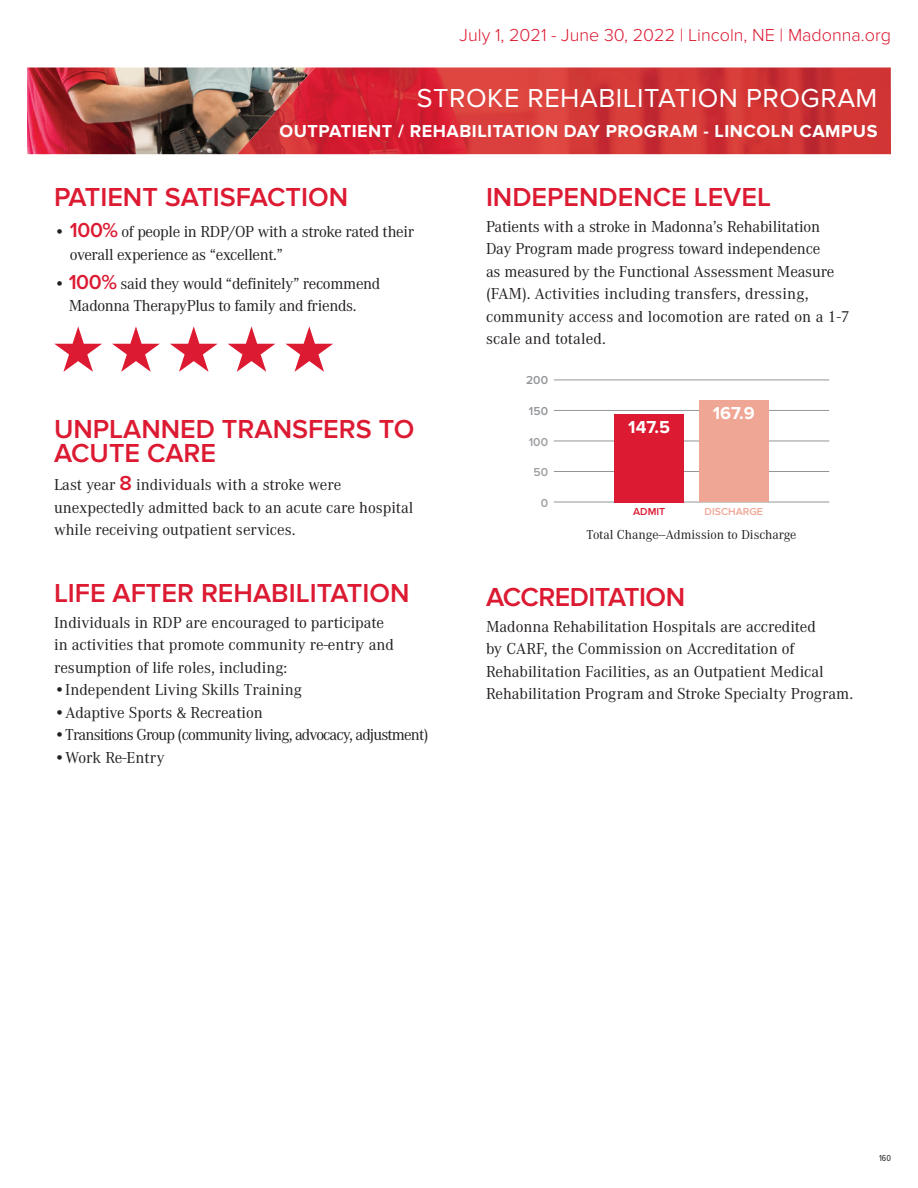
<style>
.page{position:relative;width:918px;height:1188px;background:#fff}
.page>*{position:absolute;margin:0;border:0;box-sizing:border-box;transform-origin:0 0}
.t1{font:600 27px/24px "Proxima Nova";color:#dc1a32}
.t2{font:27px "Proxima Nova";letter-spacing:.02em;color:#fff}
.t3{font:600 27px "Proxima Nova";letter-spacing:-.02em;color:#dc1a32}
.t4{font:700 18px "Proxima Nova";letter-spacing:.03em;color:#fff}
.t5{font:300 18px "Proxima Nova";color:#dc1a32}
.t6{font:16.5px/22.5px "Corporate A Pro";color:#231f20}
.t7{font:16.5px/22.5px "Corporate A Pro";letter-spacing:-.02em;color:#231f20}
.t8{font:16.5px "Corporate A Pro";letter-spacing:-.05em;color:#231f20}
.t9{font:13.5px "Corporate A Pro";color:#231f20}
.t10{font:600 12px "Proxima Nova";color:#939598}
.t11{font:600 12px "Proxima Nova";color:#9c9ea1}
.t12{font:600 10.5px "Proxima Nova";color:#f0a695}
.t13{font:600 10.5px "Proxima Nova";color:#dc1a32}
.t14{font:9px "Proxima Nova Cond";color:#231f20}
.s1{font-family:"Proxima Nova";font-weight:600;font-size:21px;color:#dc1a32}
</style>
<div class="page">
<img style="left:27px;top:68px;width:210px;height:86px">
<img style="left:237px;top:68px;width:654px;height:86px">
<svg style="left:54px;top:326px;width:279px;height:46px"></svg>
<hr style="left:554px;top:410px;width:275px;height:1px;background:#939598">
<hr style="left:554px;top:441px;width:275px;height:1px;background:#939598">
<hr style="left:554px;top:471px;width:275px;height:1px;background:#939598">
<hr style="left:554px;top:502px;width:275px;height:1px;background:#939598">
<hr style="left:554px;top:380px;width:275px;height:1px;background:#939598">
<div style="left:614px;top:414px;width:70px;height:88px;background:#dc1a32"></div>
<div style="left:699px;top:400px;width:70px;height:102px;background:#f0a695"></div>
<p class="t5" style="left:460px;top:25px;width:433px">July 1, 2021 - June 30, 2022 | Lincoln, NE | Madonna.org</p>
<h1 class="t2" style="left:417px;top:82px;width:462px">STROKE REHABILITATION PROGRAM</h1>
<p class="t4" style="left:280px;top:120px;width:599px">OUTPATIENT / REHABILITATION DAY PROGRAM - LINCOLN CAMPUS</p>
<h1 class="t1" style="left:54px;top:185px;width:296px">PATIENT SATISFACTION</h1>
<p class="t7" style="left:70px;top:220px;width:346px;text-indent:-16px">• <span class="s1">100%</span> of people in RDP/OP with a stroke rated their overall experience as “excellent.”</p>
<p class="t7" style="left:54px;top:271px;width:328px;text-align:center">• <span class="s1">100%</span> said they would “definitely” recommend<br>Madonna TherapyPlus to family and friends.</p>
<h1 class="t1" style="left:54px;top:418px;width:362px">UNPLANNED TRANSFERS TO<br>ACUTE CARE</h1>
<p class="t6" style="left:54px;top:473px;width:361px">Last year <span class="s1">8</span> individuals with a stroke were unexpectedly admitted back to an acute care hospital while receiving outpatient services.</p>
<h1 class="t1" style="left:54px;top:581px;width:357px">LIFE AFTER REHABILITATION</h1>
<p class="t6" style="left:54px;top:611px;width:341px">Individuals in RDP are encouraged to participate in activities that promote community re-entry and resumption of life roles, including:</p>
<p class="t6" style="left:54px;top:678px;width:249px">•Independent Living Skills Training</p>
<p class="t6" style="left:54px;top:701px;width:210px">•Adaptive Sports &amp; Recreation</p>
<p class="t8" style="left:54px;top:724px;width:376px">• Transitions Group (community living, advocacy, adjustment)</p>
<p class="t6" style="left:54px;top:746px;width:112px">•Work Re-Entry</p>
<h1 class="t1" style="left:486px;top:185px;width:286px">INDEPENDENCE LEVEL</h1>
<p class="t6" style="left:486px;top:214px;width:365px">Patients with a stroke in Madonna’s Rehabilitation Day Program made progress toward independence<br>as measured by the Functional Assessment Measure (FAM). Activities including transfers, dressing, community access and locomotion are rated on a 1-7 scale and totaled.</p>
<p class="t10" style="left:526px;top:373px;width:23px">200</p>
<p class="t10" style="left:529px;top:404px;width:21px">150</p>
<p class="t11" style="left:529px;top:435px;width:21px">100</p>
<p class="t11" style="left:533px;top:465px;width:16px">50</p>
<p class="t11" style="left:541px;top:496px;width:9px">0</p>
<p class="t4" style="left:628px;top:416px;width:43px">147.5</p>
<p class="t4" style="left:713px;top:403px;width:44px">167.9</p>
<p class="t12" style="left:705px;top:506px;width:60px">DISCHARGE</p>
<p class="t9" style="left:587px;top:526px;width:211px">Total Change--Admission to Discharge</p>
<p class="t13" style="left:633px;top:506px;width:34px">ADMIT</p>
<h1 class="t3" style="left:486px;top:581px;width:201px">ACCREDITATION</h1>
<p class="t6" style="left:486px;top:614px;width:369px">Madonna Rehabilitation Hospitals are accredited<br>by CARF, the Commission on Accreditation of Rehabilitation Facilities, as an Outpatient Medical Rehabilitation Program and Stroke Specialty Program.</p>
<p class="t14" style="left:879px;top:1151px;width:13px">160</p>
</div>
